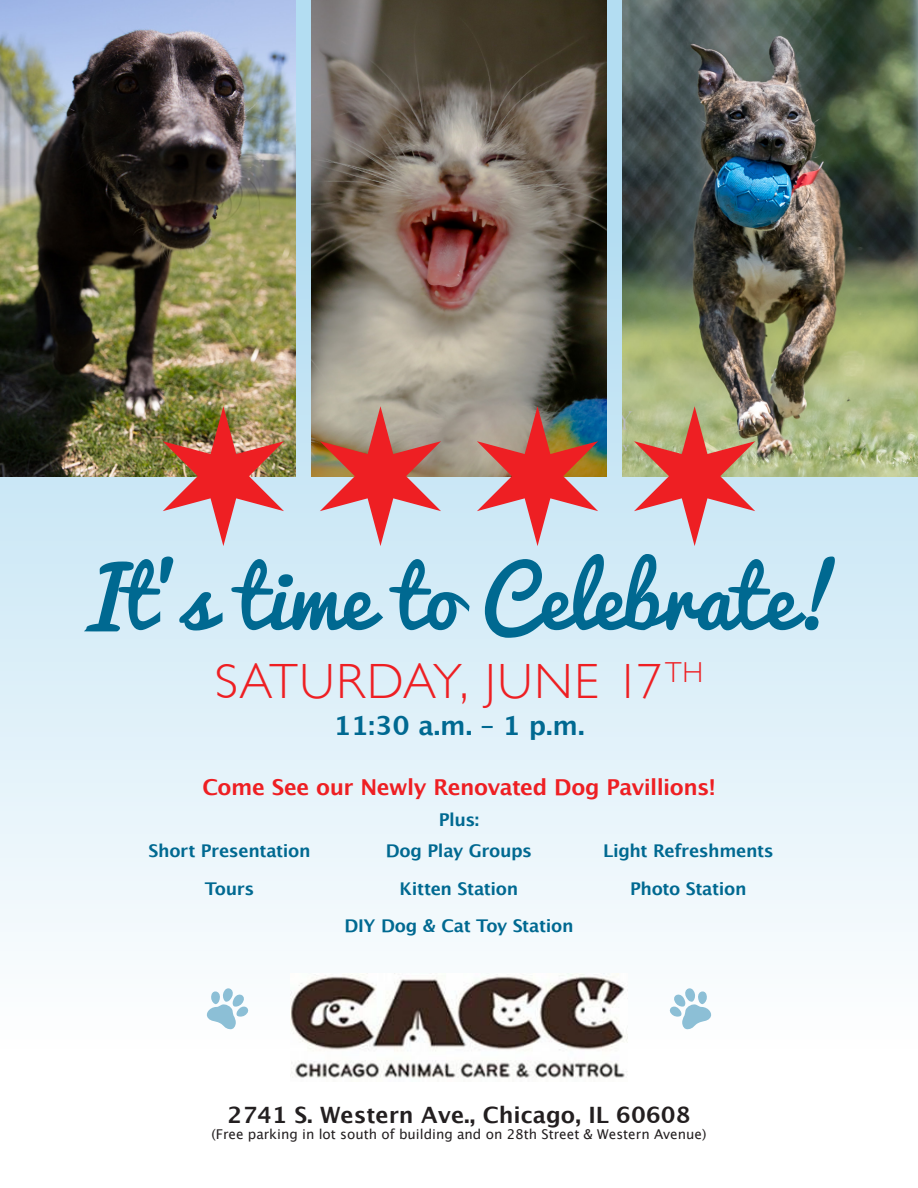
<style>
.page{position:relative;width:918px;height:1188px;background:#fff}
.page>*{position:absolute;margin:0;border:0;box-sizing:border-box;transform-origin:0 0}
.t1{font:81.3px "Pacifico";color:#006991}
.t2{font:300 49.5px "Gill Sans";letter-spacing:.035em;color:#ee1f23}
.t3{font:700 26.25px "Lucida Grande";color:#006991}
.t4{font:700 22.5px "Lucida Grande";color:#231f20}
.t5{font:700 21.9px "Lucida Grande";letter-spacing:-.025em;color:#ee1f23}
.t6{font:700 17.7px "Lucida Grande";color:#006991}
.t7{font:700 17.55px "Lucida Grande";letter-spacing:-.02em;color:#006991}
.t8{font:13.5px "Lucida Grande";color:#231f20}
</style>
<div class="page">
<div style="left:0;top:0;width:918px;height:1188px;background:linear-gradient(to bottom,#a6d7ef,#fff)"></div>
<img style="left:622px;top:0;width:296px;height:476px">
<img style="left:311px;top:0;width:296px;height:476px">
<img style="left:0;top:0;width:296px;height:476px">
<img style="left:291px;top:974px;width:336px;height:108px">
<svg style="left:204px;top:984px;width:49px;height:46px"></svg>
<svg style="left:665px;top:984px;width:49px;height:46px"></svg>
<svg style="left:477px;top:406px;width:121px;height:140px;background:#bc8786"></svg>
<img style="left:163px;top:406px;width:121px;height:140px">
<svg style="left:634px;top:406px;width:121px;height:140px;background:#cc988d"></svg>
<svg style="left:320px;top:406px;width:121px;height:140px;background:#ca8e8c"></svg>
<p class="t1" style="left:88px;top:555px;width:756px">It’s time to Celebrate!</p>
<p class="t2" style="left:215px;top:654px;width:490px">SATURDAY, JUNE 17<sup>TH</sup></p>
<p class="t3" style="left:334px;top:704px;width:252px">11:30 a.m. – 1 p.m.</p>
<p class="t5" style="left:202px;top:769px;width:515px">Come See our Newly Renovated Dog Pavillions!</p>
<p class="t6" style="left:439px;top:805px;width:42px">Plus:</p>
<p class="t7" style="left:149px;top:836px;width:164px">Short Presentation</p>
<p class="t7" style="left:205px;top:874px;width:51px">Tours</p>
<p class="t7" style="left:386px;top:836px;width:148px">Dog Play Groups</p>
<p class="t7" style="left:400px;top:874px;width:120px">Kitten Station</p>
<p class="t7" style="left:344px;top:912px;width:231px">DIY Dog &amp; Cat Toy Station</p>
<p class="t7" style="left:603px;top:836px;width:172px">Light Refreshments</p>
<p class="t7" style="left:630px;top:874px;width:118px">Photo Station</p>
<p class="t4" style="left:228px;top:1096px;width:465px">2741 S. Western Ave., Chicago, IL 60608</p>
<p class="t8" style="left:211px;top:1126px;width:497px">(Free parking in lot south of building and on 28th Street &amp; Western Avenue)</p>
</div>
